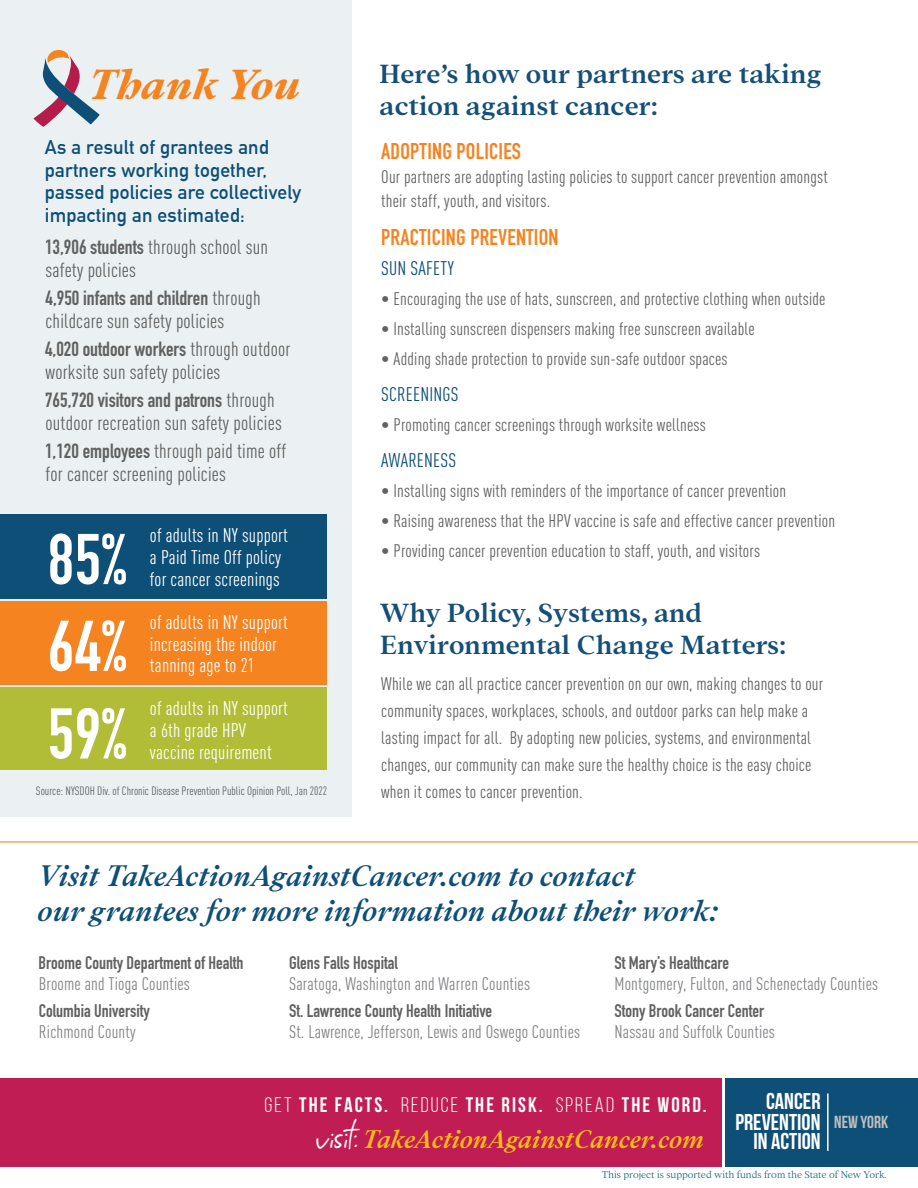
<style>
.page{position:relative;width:918px;height:1188px;background:#fff}
.page>*{position:absolute;margin:0;border:0;box-sizing:border-box;transform-origin:0 0}
.t1{font:700 70.5px "DIN Condensed";color:#fff}
.t2{font:italic 800 45.75px "Addington CF";color:#f58320}
.t3{font:italic 600 32.25px/35px "Addington CF";letter-spacing:.01em;color:#0e4f77}
.t4{font:28.65px "Enjoying Life Alternates";color:#fff}
.t5{font:600 28.5px/31.5px "Addington CF";color:#154f78}
.t6{font:italic 600 27.75px "Addington CF";letter-spacing:.005em;color:#fabb14}
.t7{font:22.95px "Bebas Neue";color:#fff}
.t8{font:700 22.5px "DIN Condensed";letter-spacing:.01em;color:#f58320}
.t9{font:700 21px "Bebas Neue";letter-spacing:.1em;color:#fff}
.t10{font:20.25px/22.5px "DIN Cond";letter-spacing:.01em;color:#606160}
.t11{font:700 20.25px "DIN Condensed";color:#606160}
.t12{font:19.5px/21.9px "DIN Cond";letter-spacing:.01em;color:#fff}
.t13{font:700 19.5px/22.5px "DIN Alternate";letter-spacing:.01em;color:#0e4f77}
.t14{font:19.5px "DIN Cond";letter-spacing:.01em;color:#0e4f77}
.t15{font:18px/27px "DIN Cond";letter-spacing:.01em;color:#606160}
.t16{font:18px "DIN Cond";letter-spacing:.01em;color:#808285}
.t17{font:700 18px "DIN Condensed";color:#606160}
.t18{font:17.4px "Bebas Neue";color:#bfbebe}
.t19{font:12px "DIN Cond";color:#606160}
.t20{font:100 10.65px "Addington CF";letter-spacing:-.01em;color:#156587}
.s1{font-family:"DIN Condensed";font-weight:700}
.s2{font-family:"DIN Cond";font-weight:400}
.s3{font-weight:400}
</style>
<div class="page">
<div style="left:0;top:0;width:352px;height:816px;background:#ebf1f2"></div>
<hr style="left:0;top:842px;width:918px;height:1px;background:#f58320">
<div style="left:0;top:1078px;width:721px;height:88px;background:#c01d54"></div>
<div style="left:725px;top:1078px;width:193px;height:88px;background:#0e4f77"></div>
<svg style="left:33px;top:50px;width:67px;height:77px"></svg>
<div style="left:0;top:514px;width:327px;height:84px;background:#0e4f77"></div>
<div style="left:0;top:687px;width:327px;height:82px;background:#b1bd36"></div>
<div style="left:0;top:601px;width:327px;height:84px;background:#f58320"></div>
<hr style="left:827px;top:1094px;width:2px;height:57px;background:#fff">
<h2 class="t2" style="left:88px;top:58px;width:214px">Thank You</h2>
<p class="t13" style="left:45px;top:135px;width:258px">As a result of grantees and partners working together, passed policies are collectively impacting an estimated:</p>
<p class="t10" style="left:45px;top:236px;width:225px"><span class="s1">13,906 students</span> through school sun safety policies</p>
<p class="t11" style="left:46px;top:285px;width:217px">4,950 infants and children <span class="s2">through</span></p>
<p class="t10" style="left:46px;top:309px;width:180px">childcare sun safety policies</p>
<p class="t11" style="left:45px;top:336px;width:247px">4,020 outdoor workers <span class="s2">through outdoor</span></p>
<p class="t10" style="left:46px;top:360px;width:176px">worksite sun safety policies</p>
<p class="t11" style="left:45px;top:387px;width:231px">765,720 visitors and patrons <span class="s2">through</span></p>
<p class="t10" style="left:45px;top:408px;width:243px;line-height:28.5px">outdoor recreation sun safety policies<br><span class="s1">1,120 employees</span> through paid time off</p>
<p class="t10" style="left:46px;top:462px;width:182px">for cancer screening policies</p>
<h1 class="t1" style="left:48px;top:512px;width:80px">85%</h1>
<p class="t12" style="left:150px;top:524px;width:139px">of adults in NY support a Paid Time Off policy for cancer screenings</p>
<h1 class="t1" style="left:48px;top:599px;width:80px">64%</h1>
<h1 class="t1" style="left:48px;top:686px;width:80px">59%</h1>
<p class="t12" style="left:150px;top:611px;width:139px">of adults in NY support increasing the indoor tanning age to 21</p>
<p class="t12" style="left:150px;top:697px;width:139px">of adults in NY support a 6th grade HPV vaccine requirement</p>
<p class="t19" style="left:36px;top:784px;width:293px">Source: NYSDOH Div. of Chronic Disease Prevention Public Opinion Poll, Jan 2022</p>
<h3 class="t5" style="left:380px;top:60px;width:444px">Here’s how our partners are taking action against cancer:</h3>
<p class="t8" style="left:381px;top:136px;width:141px">ADOPTING POLICIES</p>
<p class="t15" style="left:381px;top:165px;width:448px;line-height:24px">Our partners are adopting lasting policies to support cancer prevention amongst their staff, youth, and visitors.</p>
<p class="t8" style="left:381px;top:222px;width:179px">PRACTICING PREVENTION</p>
<p class="t14" style="left:381px;top:257px;width:74px">SUN SAFETY</p>
<p class="t15" style="left:381px;top:285px;width:446px">• Encouraging the use of hats, sunscreen, and protective clothing when outside</p>
<p class="t15" style="left:381px;top:315px;width:375px">• Installing sunscreen dispensers making free sunscreen available</p>
<p class="t15" style="left:381px;top:345px;width:348px">• Adding shade protection to provide sun-safe outdoor spaces</p>
<p class="t14" style="left:381px;top:383px;width:79px">SCREENINGS</p>
<p class="t15" style="left:381px;top:411px;width:326px">• Promoting cancer screenings through worksite wellness</p>
<p class="t14" style="left:381px;top:449px;width:76px">AWARENESS</p>
<p class="t15" style="left:381px;top:477px;width:406px">• Installing signs with reminders of the importance of cancer prevention</p>
<p class="t15" style="left:381px;top:507px;width:455px">• Raising awareness that the HPV vaccine is safe and effective cancer prevention</p>
<p class="t15" style="left:381px;top:537px;width:380px">• Providing cancer prevention education to staff, youth, and visitors</p>
<h3 class="t5" style="left:380px;top:599px;width:407px">Why Policy, Systems, and<br>Environmental Change Matters:</h3>
<p class="t15" style="left:381px;top:670px;width:444px">While we can all practice cancer prevention on our own, making changes to our community spaces, workplaces, schools, and outdoor parks can help make a lasting impact for all. By adopting new policies, systems, and environmental changes, our community can make sure the healthy choice is the easy choice when it comes to cancer prevention.</p>
<h3 class="t3" style="left:38px;top:860px;width:681px">Visit TakeActionAgainstCancer.com to contact<br>our grantees for more information about their work:</h3>
<p class="t17" style="left:39px;top:950px;width:206px">Broome County Department of Health</p>
<p class="t16" style="left:39px;top:973px;width:153px">Broome and Tioga Counties</p>
<p class="t17" style="left:39px;top:998px;width:112px">Columbia University</p>
<p class="t16" style="left:39px;top:1021px;width:98px">Richmond County</p>
<p class="t17" style="left:289px;top:950px;width:110px">Glens Falls Hospital</p>
<p class="t16" style="left:289px;top:973px;width:243px">Saratoga, Washington and Warren Counties</p>
<p class="t17" style="left:289px;top:998px;width:205px">St. Lawrence County Health Initiative</p>
<p class="t16" style="left:289px;top:1021px;width:293px">St. Lawrence, Jefferson, Lewis and Oswego Counties</p>
<p class="t17" style="left:615px;top:950px;width:116px">St Mary’s Healthcare</p>
<p class="t16" style="left:615px;top:973px;width:265px">Montgomery, Fulton, and Schenectady Counties</p>
<p class="t17" style="left:615px;top:998px;width:151px">Stony Brook Cancer Center</p>
<p class="t16" style="left:615px;top:1021px;width:162px">Nassau and Suffolk Counties</p>
<p class="t9" style="left:265px;top:1093px;width:444px"><span class="s3">GET</span> THE FACTS. <span class="s3">REDUCE</span> THE RISK. <span class="s3">SPREAD</span> THE WORD.</p>
<h3 class="t4" style="left:316px;top:1122px;width:43px;rotate:-2deg">visit:</h3>
<h3 class="t6" style="left:363px;top:1123px;width:343px">TakeActionAgainstCancer.com</h3>
<p class="t7" style="left:766px;top:1089px;width:56px">CANCER</p>
<p class="t7" style="left:735px;top:1109px;width:87px">PREVENTION</p>
<p class="t7" style="left:753px;top:1129px;width:69px">in ACTION</p>
<p class="t18" style="left:834px;top:1112px;width:56px">NEW YORK</p>
<p class="t20" style="left:602px;top:1168px;width:287px">This project is supported with funds from the State of New York.</p>
</div>
